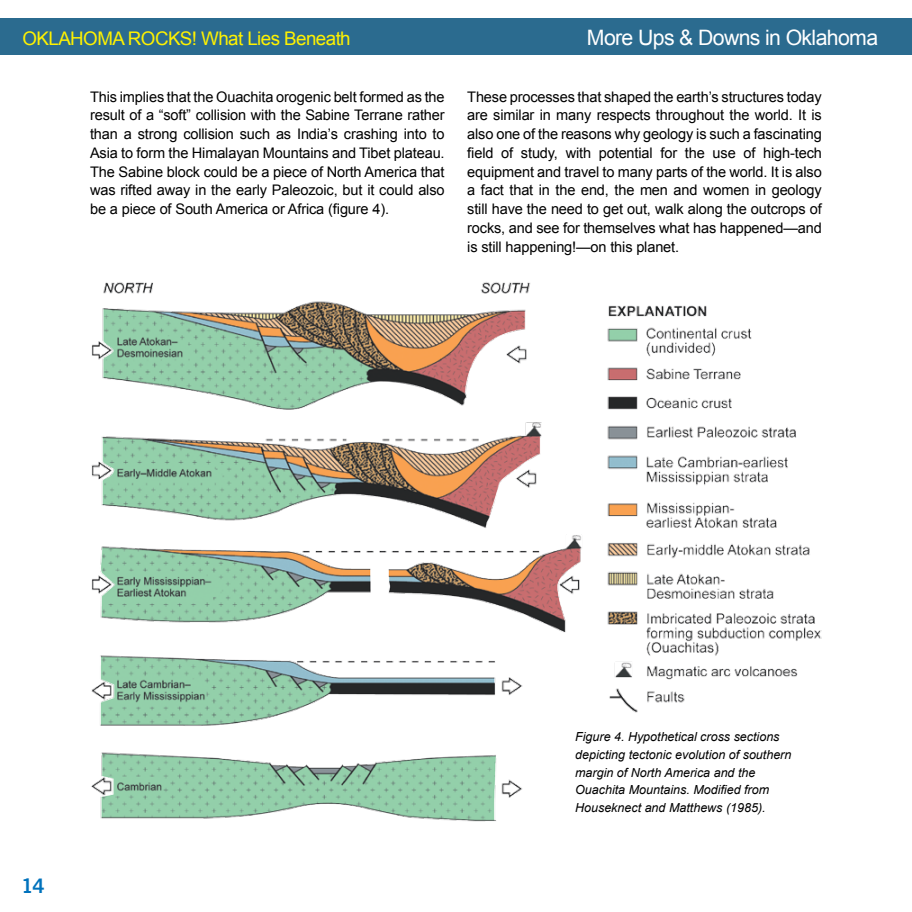
<style>
.page{position:relative;width:912px;height:912px;background:#fff}
.page>*{position:absolute;margin:0;border:0;box-sizing:border-box;transform-origin:0 0}
.t1{font:21.25px "Arial";letter-spacing:-.03em;color:#fff}
.t2{font:20px "Trade Gothic Bold Two";color:#0072bc}
.t3{font:18.75px "Arial";letter-spacing:-.03em;color:#fff200}
.t4{font:14.5px/18.8px "Arial";letter-spacing:-.01em;color:#000;text-align:justify}
.t5{font:italic 12.5px/17.5px "Arial";color:#000}
</style>
<div class="page">
<div style="left:0;top:18px;width:911px;height:37px;background:#2b6b8f"></div>
<img style="left:91px;top:282px;width:730px;height:539px">
<p class="t3" style="left:22px;top:26px;width:28px">Oklahoma</p>
<p class="t3" style="left:128px;top:26px;width:27px">Rocks</p>
<p class="t3" style="left:192px;top:26px;width:160px">! What Lies Beneath</p>
<h1 class="t1" style="left:586px;top:23px;width:292px">More Ups &amp; Downs in Oklahoma</h1>
<p class="t4" style="left:90px;top:87px;width:356px">This implies that the Ouachita orogenic belt formed as the result of a “soft” collision with the Sabine Terrane rather than a strong collision such as India’s crashing into to Asia to form the Himalayan Mountains and Tibet plateau.<br>The Sabine block could be a piece of North America that was rifted away in the early Paleozoic, but it could also be a piece of South America or Africa (figure 4).</p>
<p class="t4" style="left:467px;top:87px;width:356px">These processes that shaped the earth’s structures today are similar in many respects throughout the world. It is also one of the reasons why geology is such a fascinating field of study, with potential for the use of high-tech equipment and travel to many parts of the world. It is also a fact that in the end, the men and women in geology still have the need to get out, walk along the outcrops of rocks, and see for themselves what has happened—and is still happening!—on this planet.</p>
<h2 class="t2" style="left:21px;top:873px;width:25px">14</h2>
<p class="t5" style="left:575px;top:728px;width:218px">Figure 4. Hypothetical cross sections depicting tectonic evolution of southern margin of North America and the Ouachita Mountains. Modified from Houseknect and Matthews (1985).</p>
</div>
